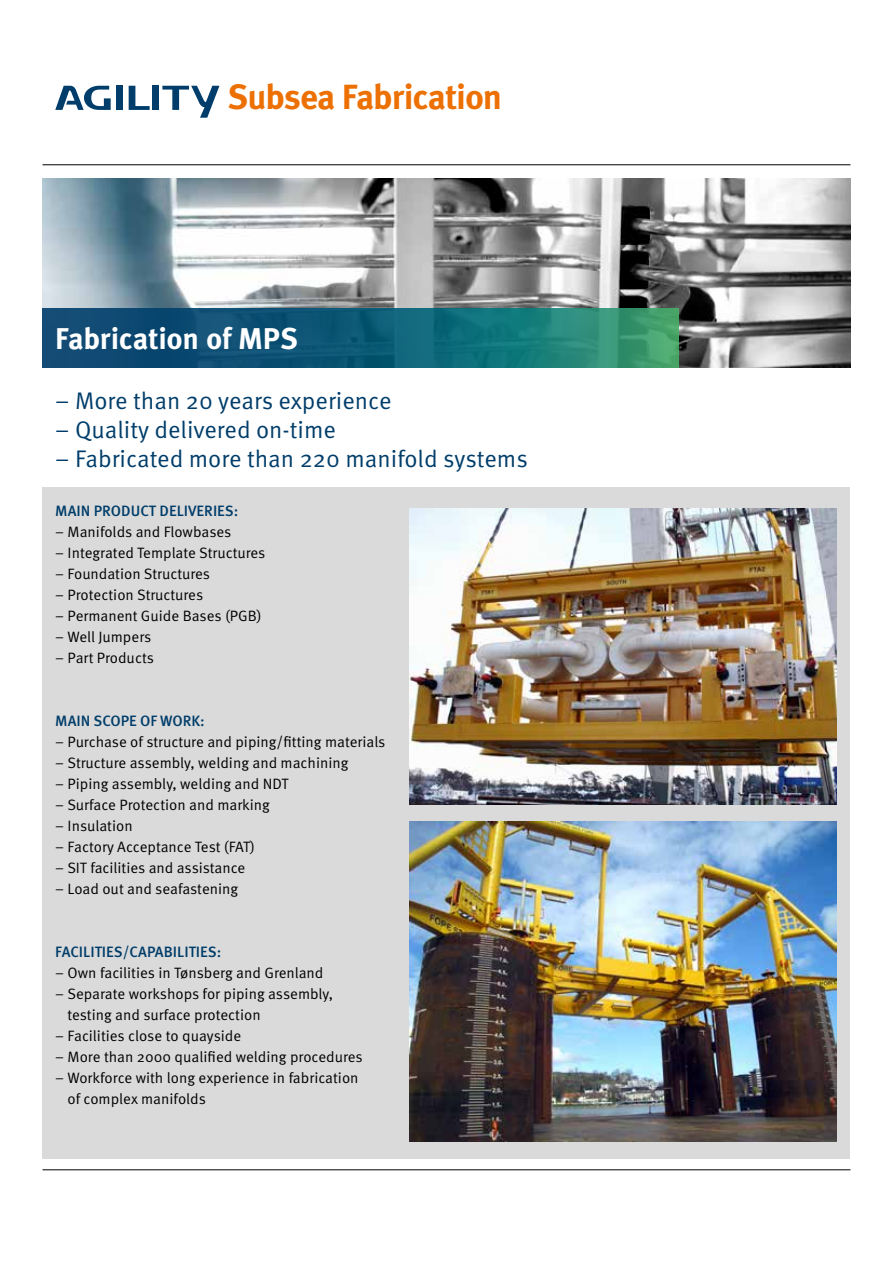
<style>
.page{position:relative;width:893px;height:1263px;background:#fff}
.page>*{position:absolute;margin:0;border:0;box-sizing:border-box;transform-origin:0 0}
.t1{font:700 34.95px "Meta OT";letter-spacing:-.03em;color:#ed7004}
.t2{font:700 30px "Meta OT";letter-spacing:-.01em;color:#fff}
.t3{font:24px "Meta OT Norm";color:#003d6a}
.t4{font:15px/21px "Meta OT Norm";color:#000}
.t5{font:500 15px "Meta OT";color:#003d6a}
</style>
<div class="page">
<div style="left:43px;top:487px;width:807px;height:672px;background:#dadada"></div>
<div style="left:116px;top:86px;width:7px;height:24px;background:#003d6a"></div>
<svg style="left:129px;top:86px;width:21px;height:24px"></svg>
<div style="left:153px;top:86px;width:6px;height:24px;background:#003d6a"></div>
<svg style="left:55px;top:86px;width:56px;height:24px"></svg>
<svg style="left:162px;top:86px;width:57px;height:32px"></svg>
<img style="left:43px;top:178px;width:807px;height:189px">
<svg style="left:43px;top:308px;width:636px;height:59px;background:#166575"></svg>
<hr style="left:43px;top:164px;width:807px;height:1px;background:#000">
<hr style="left:43px;top:1169px;width:807px;height:1px;background:#000">
<img style="left:410px;top:821px;width:427px;height:320px">
<img style="left:410px;top:508px;width:427px;height:297px">
<h1 class="t1" style="left:227px;top:75px;width:276px">Subsea Fabrication</h1>
<h2 class="t2" style="left:55px;top:320px;width:244px">Fabrication of MPS</h2>
<h3 class="t3" style="left:55px;top:387px;width:338px">– More than 20 years experience</h3>
<h3 class="t3" style="left:55px;top:415px;width:282px">– Quality delivered on-time</h3>
<h3 class="t3" style="left:55px;top:444px;width:474px">– Fabricated more than 220 manifold systems</h3>
<p class="t5" style="left:55px;top:501px;width:185px">MAIN PRODUCT DELIVERIES:</p>
<p class="t4" style="left:55px;top:521px;width:178px">– Manifolds and Flowbases</p>
<p class="t4" style="left:55px;top:542px;width:212px">– Integrated Template Structures</p>
<p class="t4" style="left:55px;top:563px;width:156px">– Foundation Structures</p>
<p class="t4" style="left:55px;top:584px;width:149px">– Protection Structures</p>
<p class="t4" style="left:55px;top:605px;width:208px">– Permanent Guide Bases (PGB)</p>
<p class="t4" style="left:55px;top:626px;width:98px">– Well Jumpers</p>
<p class="t4" style="left:55px;top:647px;width:100px">– Part Products</p>
<p class="t5" style="left:55px;top:711px;width:151px">MAIN SCOPE OF WORK:</p>
<p class="t4" style="left:55px;top:731px;width:332px">– Purchase of structure and piping/fitting materials</p>
<p class="t4" style="left:55px;top:752px;width:295px">– Structure assembly, welding and machining</p>
<p class="t4" style="left:55px;top:773px;width:235px">– Piping assembly, welding and NDT</p>
<p class="t4" style="left:55px;top:794px;width:216px">– Surface Protection and marking</p>
<p class="t4" style="left:55px;top:815px;width:79px">– Insulation</p>
<p class="t4" style="left:55px;top:836px;width:201px">– Factory Acceptance Test (FAT)</p>
<p class="t4" style="left:55px;top:857px;width:192px">– SIT facilities and assistance</p>
<p class="t4" style="left:55px;top:878px;width:185px">– Load out and seafastening</p>
<p class="t5" style="left:55px;top:942px;width:167px">FACILITIES/CAPABILITIES:</p>
<p class="t4" style="left:55px;top:962px;width:270px">– Own facilities in Tønsberg and Grenland</p>
<p class="t4" style="left:67px;top:983px;width:267px;text-indent:-12px">– Separate workshops for piping assembly, testing and surface protection</p>
<p class="t4" style="left:55px;top:1025px;width:187px">– Facilities close to quayside</p>
<p class="t4" style="left:55px;top:1046px;width:309px">– More than 2000 qualified welding procedures</p>
<p class="t4" style="left:68px;top:1067px;width:293px;text-indent:-12px">– Workforce with long experience in fabrication of complex manifolds</p>
</div>
